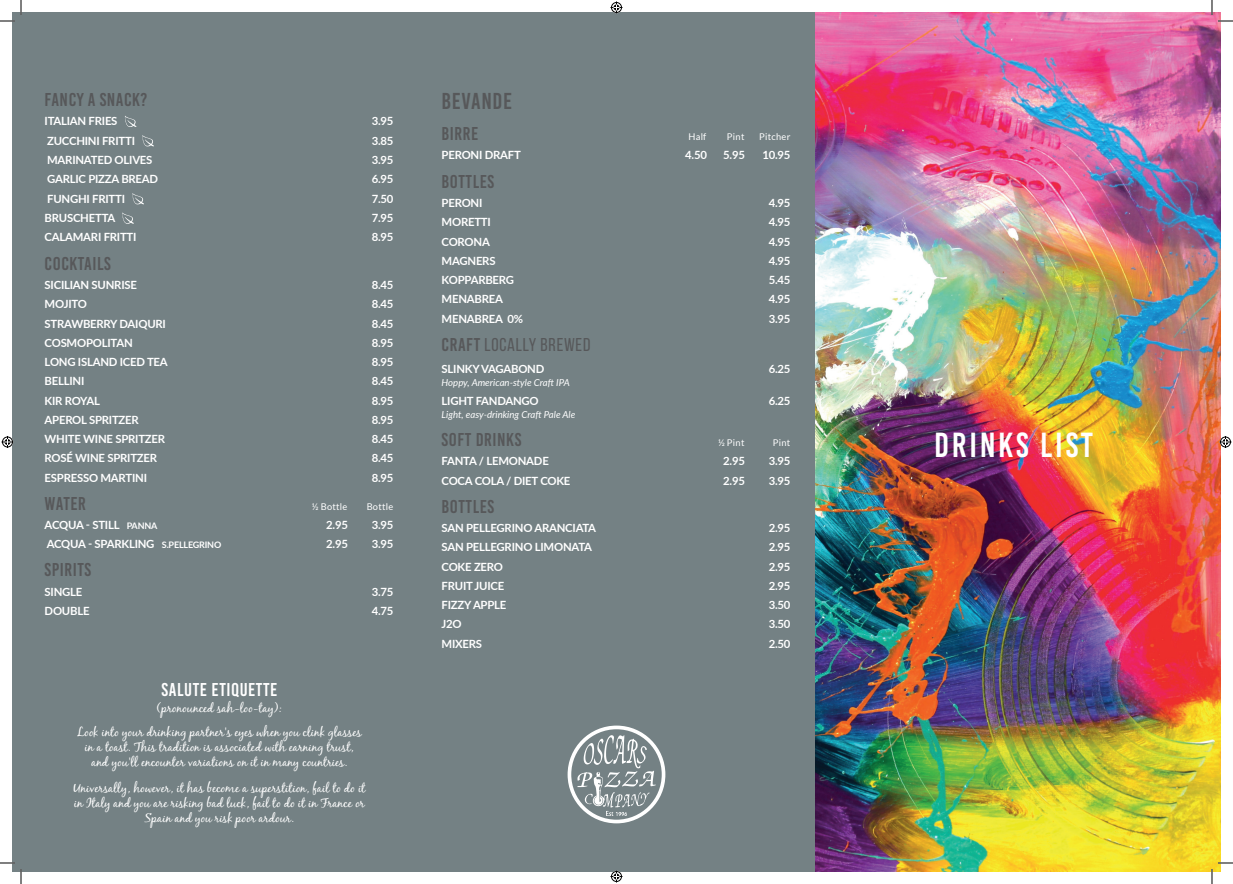
<style>
.page{position:relative;width:1233px;height:884px;background:#fff}
.page>*{position:absolute;margin:0;border:0;box-sizing:border-box;transform-origin:0 0}
.t1{font:34.8px "Bebas Kai";letter-spacing:.08em;color:#fff}
.SubHeads{font:23px "Bebas Kai";letter-spacing:.03em;color:#57585a}
.SubHeads-2{font:18.5px "Bebas Kai";letter-spacing:.03em;color:#57585a}
.SubHeads-3{font:18.5px "Bebas Neue";letter-spacing:.04em;color:#57585a}
.Non_wines{font:18.5px "Bebas Kai";letter-spacing:.03em;color:#57585a}
.wine_name{font:18.5px "Bebas Kai";letter-spacing:.03em;color:#fff}
.Body-informal___high{font:12.5px/15px "Black Jack";color:#fff;text-align:center}
.wine_name-2{font:12.5px "Black Jack";color:#fff}
.Non_wines-2{font:700 11.3px "Lato";letter-spacing:-.02em;color:#fff}
.Non_wines-end{font:700 11.3px "Lato";letter-spacing:-.02em;color:#fff}
.Non_wines_descriptio{font:700 11.3px "Lato";letter-spacing:-.02em;color:#fff}
.Non_wines-descriptio{font:italic 9.6px "Lato";color:#fff}
.Non_wines-3{font:9.3px "Lato";letter-spacing:.03em;color:#fff}
.SubHeads-4{font:9.3px "Lato";letter-spacing:.03em;color:#fff}
.s1{font-size:9px}
.s2{font-family:"Bebas Kai"}
</style>
<div class="page">
<img style="left:815px;top:12px;width:405px;height:859px">
<div style="left:12px;top:12px;width:803px;height:859px;background:#748184"></div>
<svg style="left:125px;top:116px;width:29px;height:31px"></svg>
<svg style="left:122px;top:193px;width:22px;height:31px"></svg>
<svg style="left:567px;top:725px;width:98px;height:98px"></svg>
<svg style="left:1218px;top:20px;width:15px;height:2px"></svg>
<svg style="left:1218px;top:862px;width:15px;height:2px"></svg>
<svg style="left:0;top:0;width:22px;height:22px"></svg>
<svg style="left:0;top:862px;width:22px;height:22px"></svg>
<svg style="left:1211px;top:0;width:1px;height:15px"></svg>
<svg style="left:1211px;top:869px;width:1px;height:15px"></svg>
<svg style="left:610px;top:2px;width:12px;height:12px"></svg>
<svg style="left:610px;top:870px;width:12px;height:12px"></svg>
<svg style="left:2px;top:436px;width:11px;height:12px"></svg>
<svg style="left:1219px;top:436px;width:12px;height:12px"></svg>
<p class="SubHeads-2" style="left:45px;top:89px;width:104px">FANCY A SNACK?</p>
<p class="Non_wines-2" style="left:45px;top:113px;width:74px">ITALIAN FRIES</p>
<p class="Non_wines-2" style="left:372px;top:113px;width:23px">3.95</p>
<p class="Non_wines-2" style="left:47px;top:132px;width:89px">ZUCCHINI FRITTI</p>
<p class="Non_wines-2" style="left:372px;top:132px;width:23px">3.85</p>
<p class="Non_wines-2" style="left:47px;top:152px;width:107px">MARINATED OLIVES</p>
<p class="Non_wines-2" style="left:372px;top:152px;width:23px">3.95</p>
<p class="Non_wines-2" style="left:47px;top:171px;width:112px">GARLIC PIZZA BREAD</p>
<p class="Non_wines-2" style="left:372px;top:171px;width:23px">6.95</p>
<p class="Non_wines-2" style="left:47px;top:190px;width:79px">FUNGHI FRITTI</p>
<p class="Non_wines-2" style="left:372px;top:190px;width:23px">7.50</p>
<p class="Non_wines-2" style="left:45px;top:210px;width:72px">BRUSCHETTA</p>
<p class="Non_wines-2" style="left:372px;top:210px;width:23px">7.95</p>
<p class="Non_wines-end" style="left:45px;top:229px;width:93px">CALAMARI FRITTI</p>
<p class="Non_wines-end" style="left:372px;top:229px;width:23px">8.95</p>
<p class="SubHeads-2" style="left:45px;top:253px;width:68px">COCKTAILS</p>
<p class="Non_wines-2" style="left:45px;top:277px;width:94px">SICILIAN SUNRISE</p>
<p class="Non_wines-2" style="left:372px;top:277px;width:23px">8.45</p>
<p class="Non_wines-2" style="left:45px;top:296px;width:44px">MOJITO</p>
<p class="Non_wines-2" style="left:372px;top:296px;width:23px">8.45</p>
<p class="Non_wines-2" style="left:45px;top:315px;width:123px">STRAWBERRY DAIQURI</p>
<p class="Non_wines-2" style="left:372px;top:315px;width:23px">8.45</p>
<p class="Non_wines-2" style="left:45px;top:334px;width:90px">COSMOPOLITAN</p>
<p class="Non_wines-2" style="left:372px;top:334px;width:23px">8.95</p>
<p class="Non_wines-2" style="left:45px;top:354px;width:125px">LONG ISLAND ICED TEA</p>
<p class="Non_wines-2" style="left:372px;top:354px;width:23px">8.95</p>
<p class="Non_wines-2" style="left:45px;top:373px;width:41px">BELLINI</p>
<p class="Non_wines-2" style="left:372px;top:373px;width:23px">8.45</p>
<p class="Non_wines-2" style="left:45px;top:392px;width:57px">KIR ROYAL</p>
<p class="Non_wines-2" style="left:372px;top:392px;width:23px">8.95</p>
<p class="Non_wines-2" style="left:45px;top:411px;width:96px">APEROL SPRITZER</p>
<p class="Non_wines-2" style="left:372px;top:411px;width:23px">8.95</p>
<p class="Non_wines-2" style="left:45px;top:431px;width:122px">WHITE WINE SPRITZER</p>
<p class="Non_wines-2" style="left:372px;top:431px;width:23px">8.45</p>
<p class="Non_wines-2" style="left:45px;top:450px;width:114px">ROSÉ WINE SPRITZER</p>
<p class="Non_wines-2" style="left:372px;top:450px;width:23px">8.45</p>
<p class="Non_wines-end" style="left:45px;top:469px;width:104px">ESPRESSO MARTINI</p>
<p class="Non_wines-end" style="left:372px;top:469px;width:23px">8.95</p>
<p class="Non_wines" style="left:45px;top:493px;width:43px">WATER</p>
<p class="Non_wines-3" style="left:312px;top:501px;width:37px">½ Bottle</p>
<p class="Non_wines-3" style="left:367px;top:501px;width:28px">Bottle</p>
<p class="Non_wines-2" style="left:45px;top:517px;width:114px">ACQUA - STILL <span class="s1">PANNA</span></p>
<p class="Non_wines-2" style="left:326px;top:517px;width:23px">2.95</p>
<p class="Non_wines-2" style="left:372px;top:517px;width:23px">3.95</p>
<p class="Non_wines-end" style="left:47px;top:536px;width:176px">ACQUA - SPARKLING <span class="s1">S.PELLEGRINO</span></p>
<p class="Non_wines-end" style="left:326px;top:536px;width:23px">2.95</p>
<p class="Non_wines-end" style="left:372px;top:536px;width:23px">3.95</p>
<p class="SubHeads-2" style="left:45px;top:560px;width:48px">SPIRITS</p>
<p class="Non_wines-2" style="left:45px;top:583px;width:39px">SINGLE</p>
<p class="Non_wines-2" style="left:372px;top:583px;width:23px">3.75</p>
<p class="Non_wines-2" style="left:45px;top:603px;width:46px">DOUBLE</p>
<p class="Non_wines-2" style="left:372px;top:603px;width:23px">4.75</p>
<p class="wine_name" style="left:162px;top:680px;width:117px">SALUTE ETIQUETTE</p>
<p class="wine_name-2" style="left:157px;top:701px;width:127px">(pronounced sah-loo-tay):</p>
<p class="Body-informal___high" style="left:77px;top:724px;width:286px">Look into your drinking partner's eyes when you clink glasses in a toast. This tradition is associated with earning trust, and you'll encounter variations on it in many countries.</p>
<p class="Body-informal___high" style="left:73px;top:780px;width:293px">Universally, however, it has become a superstition, fail to do it in Italy and you are risking bad luck, fail to do it in France or<br>Spain and you risk poor ardour.</p>
<p class="SubHeads" style="left:441px;top:89px;width:72px">BEVANDE</p>
<p class="SubHeads-2" style="left:441px;top:124px;width:38px">BIRRE</p>
<p class="SubHeads-4" style="left:688px;top:131px;width:20px">Half</p>
<p class="SubHeads-4" style="left:727px;top:131px;width:19px">Pint</p>
<p class="SubHeads-4" style="left:759px;top:131px;width:33px">Pitcher</p>
<p class="Non_wines-end" style="left:441px;top:147px;width:81px">PERONI DRAFT</p>
<p class="Non_wines-end" style="left:685px;top:147px;width:23px">4.50</p>
<p class="Non_wines-end" style="left:723px;top:147px;width:23px">5.95</p>
<p class="Non_wines-end" style="left:762px;top:147px;width:30px">10.95</p>
<p class="SubHeads-2" style="left:441px;top:171px;width:54px">BOTTLES</p>
<p class="Non_wines-2" style="left:441px;top:195px;width:42px">PERONI</p>
<p class="Non_wines-2" style="left:768px;top:195px;width:23px">4.95</p>
<p class="Non_wines-2" style="left:441px;top:214px;width:51px">MORETTI</p>
<p class="Non_wines-2" style="left:768px;top:214px;width:23px">4.95</p>
<p class="Non_wines-2" style="left:441px;top:233px;width:50px">CORONA</p>
<p class="Non_wines-2" style="left:768px;top:233px;width:23px">4.95</p>
<p class="Non_wines-2" style="left:441px;top:252px;width:55px">MAGNERS</p>
<p class="Non_wines-2" style="left:768px;top:252px;width:23px">4.95</p>
<p class="Non_wines-2" style="left:441px;top:272px;width:74px">KOPPARBERG</p>
<p class="Non_wines-2" style="left:768px;top:272px;width:23px">5.45</p>
<p class="Non_wines-2" style="left:441px;top:291px;width:63px">MENABREA</p>
<p class="Non_wines-2" style="left:768px;top:291px;width:23px">4.95</p>
<p class="Non_wines-end" style="left:441px;top:310px;width:83px">MENABREA 0%</p>
<p class="Non_wines-end" style="left:768px;top:310px;width:23px">3.95</p>
<p class="SubHeads-3" style="left:441px;top:334px;width:150px"><span class="s2">CRAFT</span> LOCALLY BREWED</p>
<p class="Non_wines_descriptio" style="left:441px;top:360px;width:104px">SLINKY VAGABOND</p>
<p class="Non_wines_descriptio" style="left:768px;top:360px;width:23px">6.25</p>
<p class="Non_wines-descriptio" style="left:441px;top:375px;width:130px">Hoppy, American-style Craft IPA</p>
<p class="Non_wines_descriptio" style="left:441px;top:393px;width:99px">LIGHT FANDANGO</p>
<p class="Non_wines_descriptio" style="left:768px;top:393px;width:23px">6.25</p>
<p class="Non_wines-descriptio" style="left:441px;top:408px;width:135px">Light, easy-drinking Craft Pale Ale</p>
<p class="Non_wines" style="left:441px;top:430px;width:81px">SOFT DRINKS</p>
<p class="Non_wines-3" style="left:718px;top:437px;width:28px">½ Pint</p>
<p class="Non_wines-3" style="left:773px;top:437px;width:19px">Pint</p>
<p class="Non_wines-2" style="left:441px;top:453px;width:109px">FANTA / LEMONADE</p>
<p class="Non_wines-2" style="left:723px;top:453px;width:23px">2.95</p>
<p class="Non_wines-2" style="left:768px;top:453px;width:23px">3.95</p>
<p class="Non_wines-end" style="left:441px;top:472px;width:130px">COCA COLA / DIET COKE</p>
<p class="Non_wines-end" style="left:723px;top:472px;width:23px">2.95</p>
<p class="Non_wines-end" style="left:768px;top:472px;width:23px">3.95</p>
<p class="SubHeads-2" style="left:441px;top:496px;width:54px">BOTTLES</p>
<p class="Non_wines-2" style="left:441px;top:520px;width:156px">SAN PELLEGRINO ARANCIATA</p>
<p class="Non_wines-2" style="left:768px;top:520px;width:23px">2.95</p>
<p class="Non_wines-2" style="left:441px;top:539px;width:152px">SAN PELLEGRINO LIMONATA</p>
<p class="Non_wines-2" style="left:768px;top:539px;width:23px">2.95</p>
<p class="Non_wines-2" style="left:441px;top:558px;width:63px">COKE ZERO</p>
<p class="Non_wines-2" style="left:768px;top:558px;width:23px">2.95</p>
<p class="Non_wines-2" style="left:441px;top:577px;width:64px">FRUIT JUICE</p>
<p class="Non_wines-2" style="left:768px;top:577px;width:23px">2.95</p>
<p class="Non_wines-2" style="left:441px;top:597px;width:66px">FIZZY APPLE</p>
<p class="Non_wines-2" style="left:768px;top:597px;width:23px">3.50</p>
<p class="Non_wines-2" style="left:441px;top:616px;width:22px">J2O</p>
<p class="Non_wines-2" style="left:768px;top:616px;width:23px">3.50</p>
<p class="Non_wines-2" style="left:441px;top:635px;width:42px">MIXERS</p>
<p class="Non_wines-2" style="left:768px;top:635px;width:23px">2.50</p>
<p class="t1" style="left:934px;top:426px;width:160px">DRINKS LIST</p>
</div>
